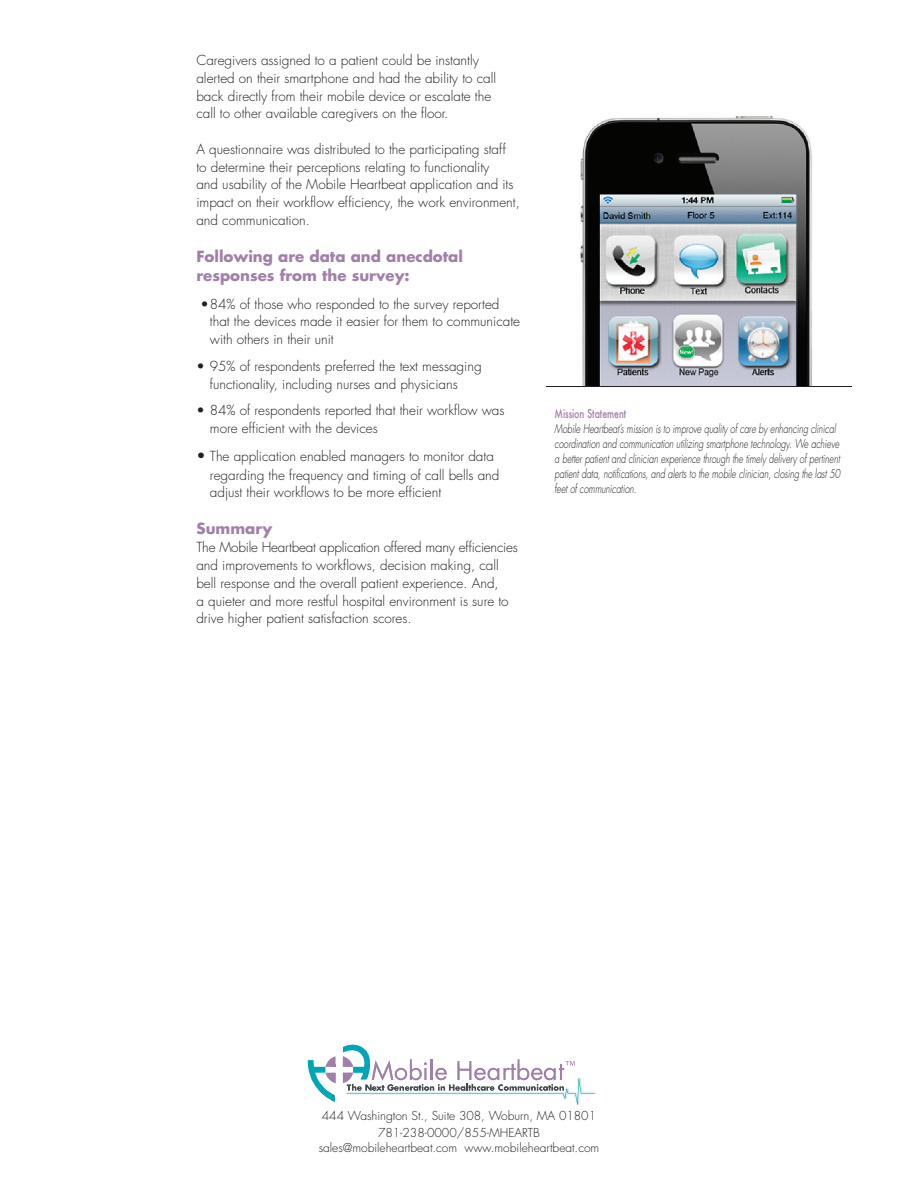
<style>
.page{position:relative;width:918px;height:1188px;background:#fff}
.page>*{position:absolute;margin:0;border:0;box-sizing:border-box;transform-origin:0 0}
.t1{font:700 15px/19.6px "Futura";color:#a080a8}
.t2{font:300 13.5px/17.7px "Futura";color:#231f20}
.t3{font:italic 300 12px/15px "Futura";letter-spacing:-.005em;color:#231f20;scale:.74 1}
.t4{font:300 12px/16.5px "Futura";color:#231f20;text-align:center}
.t5{font:500 12px "Futura";letter-spacing:-.01em;color:#a080a8;scale:.74 1}
.s1{font-size:15px}
</style>
<div class="page">
<svg style="left:343px;top:1045px;width:238px;height:50px"></svg>
<svg style="left:308px;top:1056px;width:28px;height:46px"></svg>
<img style="left:353px;top:1064px;width:17px;height:15px">
<img style="left:347px;top:1079px;width:247px;height:26px">
<img style="left:580px;top:117px;width:232px;height:269px">
<hr style="left:546px;top:386px;width:306px;height:1px;background:#231f20">
<p class="t2" style="left:196px;top:52px;width:301px">Caregivers assigned to a patient could be instantly alerted on their smartphone and had the ability to call back directly from their mobile device or escalate the call to other available caregivers on the floor.</p>
<p class="t2" style="left:196px;top:141px;width:325px">A questionnaire was distributed to the participating staff<br>to determine their perceptions relating to functionality<br>and usability of the Mobile Heartbeat application and its impact on their workflow efficiency, the work environment, and communication.</p>
<p class="t1" style="left:196px;top:247px;width:268px">Following are data and anecdotal responses from the survey:</p>
<p class="t2" style="left:210px;top:296px;width:312px;text-indent:-9px">•84% of those who responded to the survey reported that the devices made it easier for them to communicate with others in their unit</p>
<p class="t2" style="left:210px;top:358px;width:273px;text-indent:-13px">• 95% of respondents preferred the text messaging functionality, including nurses and physicians</p>
<p class="t2" style="left:210px;top:403px;width:296px;text-indent:-14px">• 84% of respondents reported that their workflow was more efficient with the devices</p>
<p class="t2" style="left:210px;top:448px;width:291px;line-height:18.1px;text-indent:-13px"><span class="s1">•</span> The application enabled managers to monitor data regarding the frequency and timing of call bells and adjust their workflows to be more efficient</p>
<p class="t1" style="left:196px;top:520px;width:77px">Summary</p>
<p class="t2" style="left:196px;top:540px;width:323px">The Mobile Heartbeat application offered many efficiencies and improvements to workflows, decision making, call bell response and the overall patient experience. And,<br>a quieter and more restful hospital environment is sure to drive higher patient satisfaction scores.</p>
<p class="t5" style="left:555px;top:407px;width:98px">Mission Statement</p>
<p class="t3" style="left:555px;top:422px;width:388px">Mobile Heartbeat’s mission is to improve quality of care by enhancing clinical coordination and communication utilizing smartphone technology. We achieve a better patient and clinician experience through the timely delivery of pertinent patient data, notifications, and alerts to the mobile clinician, closing the last 50 feet of communication.</p>
<p class="t4" style="left:322px;top:1109px;width:276px">444 Washington St., Suite 308, Woburn, MA 01801<br>781-238-0000/855-MHEARTB</p>
<p class="t4" style="left:319px;top:1140px;width:282px">sales@mobileheartbeat.com www.mobileheartbeat.com</p>
</div>
